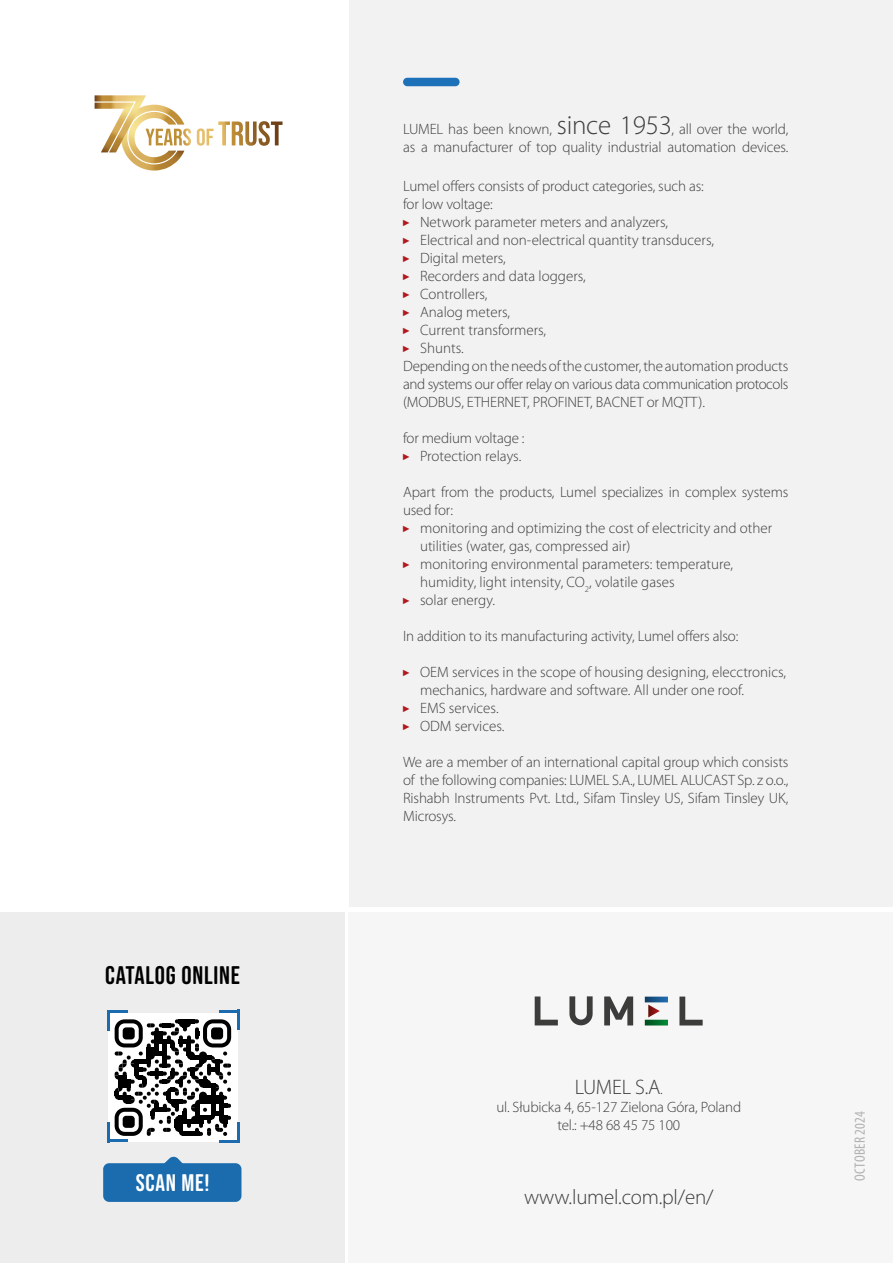
<style>
.page{position:relative;width:893px;height:1263px;background:#fff}
.page>*{position:absolute;margin:0;border:0;box-sizing:border-box;transform-origin:0 0}
.t1{font:25.5px "Bebas Neue Semi Rounded";letter-spacing:.03em;color:#000}
.t2{font:24px "Bebas Neue Semi Rounded";letter-spacing:.03em;color:#fff}
.t3{font:300 21px "Myriad Pro";letter-spacing:-.01em;color:#3c3c3b}
.t4{font:300 15px/18px "Myriad Pro";letter-spacing:-.005em;color:#3c3c3b}
.t5{font:condensed 15px "Myriad Pro";letter-spacing:.02em;color:#b3b2b2}
.t6{font:700 6.15px "Helvetica";color:#000}
.s1{font-size:27px}
.s2{font-family:"Arial Narrow";font-weight:400;font-size:9px;color:#b1191f}
.s3{font-size:15px}
</style>
<div class="page">
<div style="left:349px;top:0;width:544px;height:907px;background:#f3f2f2"></div>
<div style="left:349px;top:912px;width:544px;height:351px;background:#f6f6f6"></div>
<svg style="left:604px;top:996px;width:29px;height:29px"></svg>
<svg style="left:535px;top:996px;width:23px;height:29px"></svg>
<svg style="left:679px;top:996px;width:24px;height:29px"></svg>
<svg style="left:645px;top:1020px;width:23px;height:5px"></svg>
<svg style="left:569px;top:996px;width:24px;height:29px"></svg>
<svg style="left:645px;top:996px;width:23px;height:6px"></svg>
<svg style="left:648px;top:1004px;width:12px;height:13px"></svg>
<div style="left:0;top:912px;width:344px;height:351px;background:#ededed"></div>
<div style="left:103px;top:1163px;width:138px;height:39px;background:#1b6cae;border-radius:6px"></div>
<svg style="left:162px;top:1156px;width:23px;height:8px"></svg>
<div style="left:108px;top:1013px;width:130px;height:128px;background:#fff"></div>
<svg style="left:115px;top:1019px;width:116px;height:117px"></svg>
<svg style="left:115px;top:1019px;width:28px;height:28px"></svg>
<div style="left:123px;top:1027px;width:12px;height:12px;background:#000"></div>
<svg style="left:203px;top:1019px;width:28px;height:28px"></svg>
<div style="left:211px;top:1027px;width:12px;height:12px;background:#000"></div>
<svg style="left:115px;top:1108px;width:28px;height:28px"></svg>
<div style="left:123px;top:1116px;width:12px;height:12px;background:#000"></div>
<hr style="left:107px;top:1010px;width:3px;height:20px;background:#1b6bae">
<hr style="left:107px;top:1010px;width:20px;height:3px;background:#1b6bae">
<hr style="left:236px;top:1010px;width:3px;height:20px;background:#1b6bae">
<hr style="left:219px;top:1010px;width:20px;height:3px;background:#1b6bae">
<hr style="left:107px;top:1122px;width:3px;height:20px;background:#1b6bae">
<hr style="left:107px;top:1139px;width:20px;height:3px;background:#1b6bae">
<hr style="left:236px;top:1122px;width:3px;height:20px;background:#1b6bae">
<hr style="left:219px;top:1139px;width:20px;height:3px;background:#1b6bae">
<div style="left:403px;top:78px;width:57px;height:8px;background:#1d71b8;border-radius:4px"></div>
<svg style="left:95px;top:95px;width:188px;height:76px"></svg>
<h1 class="t1" style="left:105px;top:960px;width:136px">CATALOG ONLINE</h1>
<p class="t6" style="left:133px;top:968px;width:82px">https://qrfy.io/r/KXtYCJAl3Y</p>
<h2 class="t2" style="left:136px;top:1169px;width:75px">SCAN ME!</h2>
<p class="t4" style="left:403px;top:120px;width:387px">LUMEL has been known, <span class="s1">since 1953</span>, all over the world, as a manufacturer of top quality industrial automation devices.</p>
<p class="t4" style="left:403px;top:177px;width:387px">Lumel offers consists of product categories, such as:<br>for low voltage:<br><span class="s2">►</span> Network parameter meters and analyzers,<br><span class="s2">►</span> Electrical and non-electrical quantity transducers,<br><span class="s2">►</span> Digital meters,<br><span class="s2">►</span> Recorders and data loggers,<br><span class="s2">►</span> Controllers,<br><span class="s2">►</span> Analog meters,<br><span class="s2">►</span> Current transformers,<br><span class="s2">►</span> Shunts.<br>Depending on the needs of the customer, the automation products and systems our offer relay on various data communication protocols (MODBUS, ETHERNET, PROFINET, BACNET or MQTT).</p>
<p class="t4" style="left:403px;top:429px;width:123px">for medium voltage : <span class="s2">►</span> Protection relays.</p>
<p class="t4" style="left:403px;top:483px;width:387px">Apart from the products, Lumel specializes in complex systems</p>
<p class="t4" style="left:403px;top:501px;width:52px">used for:</p>
<p class="t4" style="left:403px;top:519px;width:371px"><span class="s2">►</span> monitoring and optimizing the cost of electricity and other</p>
<p class="t4" style="left:420px;top:537px;width:212px">utilities (water, gas, compressed air)</p>
<p class="t4" style="left:403px;top:555px;width:332px"><span class="s2">►</span> monitoring environmental parameters: temperature,</p>
<p class="t4" style="left:420px;top:573px;width:256px">humidity, light intensity, CO<sub>2</sub>, volatile gases</p>
<p class="t4" style="left:403px;top:591px;width:94px"><span class="s2">►</span> solar energy.</p>
<p class="t4" style="left:403px;top:627px;width:337px">In addition to its manufacturing activity, Lumel offers also:</p>
<p class="t4" style="left:403px;top:663px;width:385px"><span class="s2">►</span> OEM services in the scope of housing designing, elecctronics,</p>
<p class="t4" style="left:420px;top:681px;width:326px">mechanics, hardware and software. All under one roof.</p>
<p class="t4" style="left:403px;top:699px;width:97px"><span class="s2">►</span> EMS services.</p>
<p class="t4" style="left:403px;top:717px;width:103px"><span class="s2">►</span> ODM services.</p>
<p class="t4" style="left:403px;top:753px;width:387px;text-align:justify">We are a member of an international capital group which consists of the following companies: LUMEL S.A., LUMEL ALUCAST Sp. z o.o., Rishabh Instruments Pvt. Ltd., Sifam Tinsley US, Sifam Tinsley UK, Microsys.</p>
<h3 class="t3" style="left:575px;top:1074px;width:90px">LUMEL S.A<span class="s3">.</span></h3>
<p class="t4" style="left:496px;top:1097px;width:246px;text-align:center">ul. Słubicka 4, 65-127 Zielona Góra, Poland tel.: +48 68 45 75 100</p>
<h3 class="t3" style="left:524px;top:1185px;width:191px">www.lumel.com.pl/en/</h3>
<p class="t5" style="left:851px;top:1180px;width:71px;rotate:-90deg">OCTOBER 2024</p>
</div>
